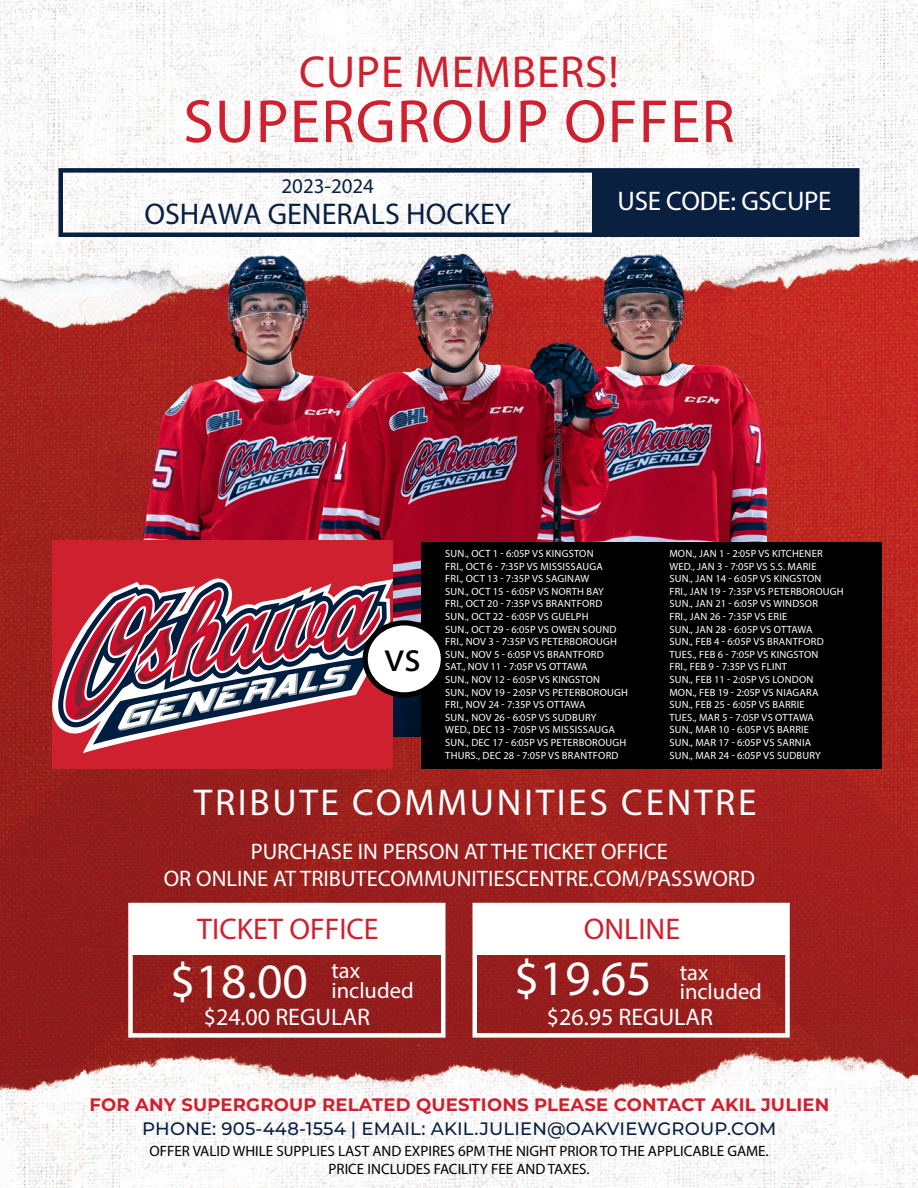
<style>
.page{position:relative;width:918px;height:1188px;background:#fff}
.page>*{position:absolute;margin:0;border:0;box-sizing:border-box;transform-origin:0 0}
.t1{font:61.5px "Myriad Pro";letter-spacing:.02em;color:#cf202f}
.t2{font:49.65px "Myriad Pro";color:#fff}
.t3{font:45px "Myriad Pro";letter-spacing:.02em;color:#cf202f}
.t4{font:42.3px "Myriad Pro";color:#000}
.t5{font:37.5px "Myriad Pro";letter-spacing:.07em;color:#fff}
.t6{font:30px "Myriad Pro";color:#092041}
.t7{font:30px "Myriad Pro";color:#cf202f}
.t8{font:27px "Myriad Pro";letter-spacing:-.01em;color:#fff}
.t9{font:24px "Myriad Pro";color:#fff}
.t10{font:22.5px/27px "Myriad Pro";color:#fff;text-align:center}
.t11{font:21px "Myriad Pro";color:#092041}
.t12{font:700 18px "Montserrat";letter-spacing:.01em;color:#cf202f}
.t13{font:500 18px "Montserrat";letter-spacing:.01em;color:#092041}
.t14{font:15px/18px "Myriad Pro";color:#000;text-align:center}
.t15{font:10.5px/12.6px "Myriad Pro";letter-spacing:.02em;color:#fff}
</style>
<div class="page">
<img style="left:0;top:0;width:918px;height:1188px">
<img style="left:0;top:244px;width:766px;height:493px">
<div style="left:592px;top:170px;width:265px;height:65px;background:#092041"></div>
<div style="left:58px;top:168px;width:802px;height:69px;border:4px solid #092041"></div>
<div style="left:130px;top:905px;width:313px;height:50px;background:#fff"></div>
<div style="left:475px;top:905px;width:313px;height:50px;background:#fff"></div>
<div style="left:472px;top:903px;width:318px;height:135px;border:4px solid #fff"></div>
<div style="left:128px;top:903px;width:318px;height:135px;border:4px solid #fff"></div>
<div style="left:52px;top:540px;width:340px;height:229px;background:#cf202f"></div>
<svg style="left:52px;top:579px;width:340px;height:174px"></svg>
<svg style="left:58px;top:582px;width:329px;height:163px"></svg>
<div style="left:421px;top:543px;width:461px;height:226px;background:#000"></div>
<div style="left:365px;top:623px;width:78px;height:72px;background:#fff;border-radius:50%"></div>
<div style="left:363px;top:620px;width:83px;height:77px;border:5px solid #000;border-radius:50%"></div>
<h3 class="t3" style="left:299px;top:44px;width:321px">CUPE MEMBERS!</h3>
<h1 class="t1" style="left:183px;top:84px;width:553px">SUPERGROUP OFFER</h1>
<h3 class="t11" style="left:281px;top:173px;width:94px">2023-2024</h3>
<h3 class="t8" style="left:617px;top:185px;width:216px">USE CODE: GSCUPE</h3>
<h3 class="t6" style="left:144px;top:196px;width:368px">OSHAWA GENERALS HOCKEY</h3>
<h3 class="t4" style="left:384px;top:630px;width:38px">vs</h3>
<p class="t15" style="left:445px;top:547px;width:184px">SUN., OCT 1 - 6:05P VS KINGSTON<br>FRI., OCT 6 - 7:35P VS MISSISSAUGA<br>FRI., OCT 13 - 7:35P VS SAGINAW<br>SUN., OCT 15 - 6:05P VS NORTH BAY<br>FRI., OCT 20 - 7:35P VS BRANTFORD<br>SUN., OCT 22 - 6:05P VS GUELPH<br>SUN., OCT 29 - 6:05P VS OWEN SOUND<br>FRI., NOV 3 - 7:35P VS PETERBOROUGH<br>SUN., NOV 5 - 6:05P VS BRANTFORD<br>SAT., NOV 11 - 7:05P VS OTTAWA<br>SUN., NOV 12 - 6:05P VS KINGSTON<br>SUN., NOV 19 - 2:05P VS PETERBOROUGH<br>FRI., NOV 24 - 7:35P VS OTTAWA<br>SUN., NOV 26 - 6:05P VS SUDBURY<br>WED., DEC 13 - 7:05P VS MISSISSAUGA<br>SUN., DEC 17 - 6:05P VS PETERBOROUGH<br>THURS., DEC 28 - 7:05P VS BRANTFORD</p>
<p class="t15" style="left:669px;top:547px;width:176px">MON., JAN 1 - 2:05P VS KITCHENER<br>WED., JAN 3 - 7:05P VS S.S. MARIE<br>SUN., JAN 14 - 6:05P VS KINGSTON<br>FRI., JAN 19 - 7:35P VS PETERBOROUGH<br>SUN., JAN 21 - 6:05P VS WINDSOR<br>FRI., JAN 26 - 7:35P VS ERIE<br>SUN., JAN 28 - 6:05P VS OTTAWA<br>SUN., FEB 4 - 6:05P VS BRANTFORD<br>TUES., FEB 6 - 7:05P VS KINGSTON<br>FRI., FEB 9 - 7:35P VS FLINT<br>SUN., FEB 11 - 2:05P VS LONDON<br>MON., FEB 19 - 2:05P VS NIAGARA<br>SUN., FEB 25 - 6:05P VS BARRIE<br>TUES., MAR 5 - 7:05P VS OTTAWA<br>SUN., MAR 10 - 6:05P VS BARRIE<br>SUN., MAR 17 - 6:05P VS SARNIA<br>SUN., MAR 24 - 6:05P VS SUDBURY</p>
<h3 class="t5" style="left:194px;top:779px;width:564px">TRIBUTE COMMUNITIES CENTRE</h3>
<h3 class="t10" style="left:164px;top:838px;width:593px">PURCHASE IN PERSON AT THE TICKET OFFICE<br>OR ONLINE AT TRIBUTECOMMUNITIESCENTRE.COM/PASSWORD</h3>
<h3 class="t7" style="left:197px;top:910px;width:183px">TICKET OFFICE</h3>
<h2 class="t2" style="left:170px;top:951px;width:191px">$18.00 <sup>tax</sup></h2>
<h3 class="t10" style="left:332px;top:976px;width:84px">included</h3>
<h3 class="t7" style="left:584px;top:910px;width:98px">ONLINE</h3>
<h2 class="t2" style="left:514px;top:948px;width:196px">$19.65 <sup>tax</sup></h2>
<h3 class="t10" style="left:680px;top:978px;width:84px">included</h3>
<h3 class="t9" style="left:204px;top:1002px;width:168px">$24.00 REGULAR</h3>
<h3 class="t9" style="left:547px;top:1002px;width:168px">$26.95 REGULAR</h3>
<h3 class="t12" style="left:89px;top:1092px;width:741px">FOR ANY SUPERGROUP RELATED QUESTIONS PLEASE CONTACT AKIL JULIEN</h3>
<h3 class="t13" style="left:142px;top:1116px;width:636px">PHONE: 905-448-1554 | EMAIL: AKIL.JULIEN@OAKVIEWGROUP.COM</h3>
<h3 class="t14" style="left:150px;top:1142px;width:621px">OFFER VALID WHILE SUPPLIES LAST AND EXPIRES 6PM THE NIGHT PRIOR TO THE APPLICABLE GAME.<br>PRICE INCLUDES FACILITY FEE AND TAXES.</h3>
</div>
